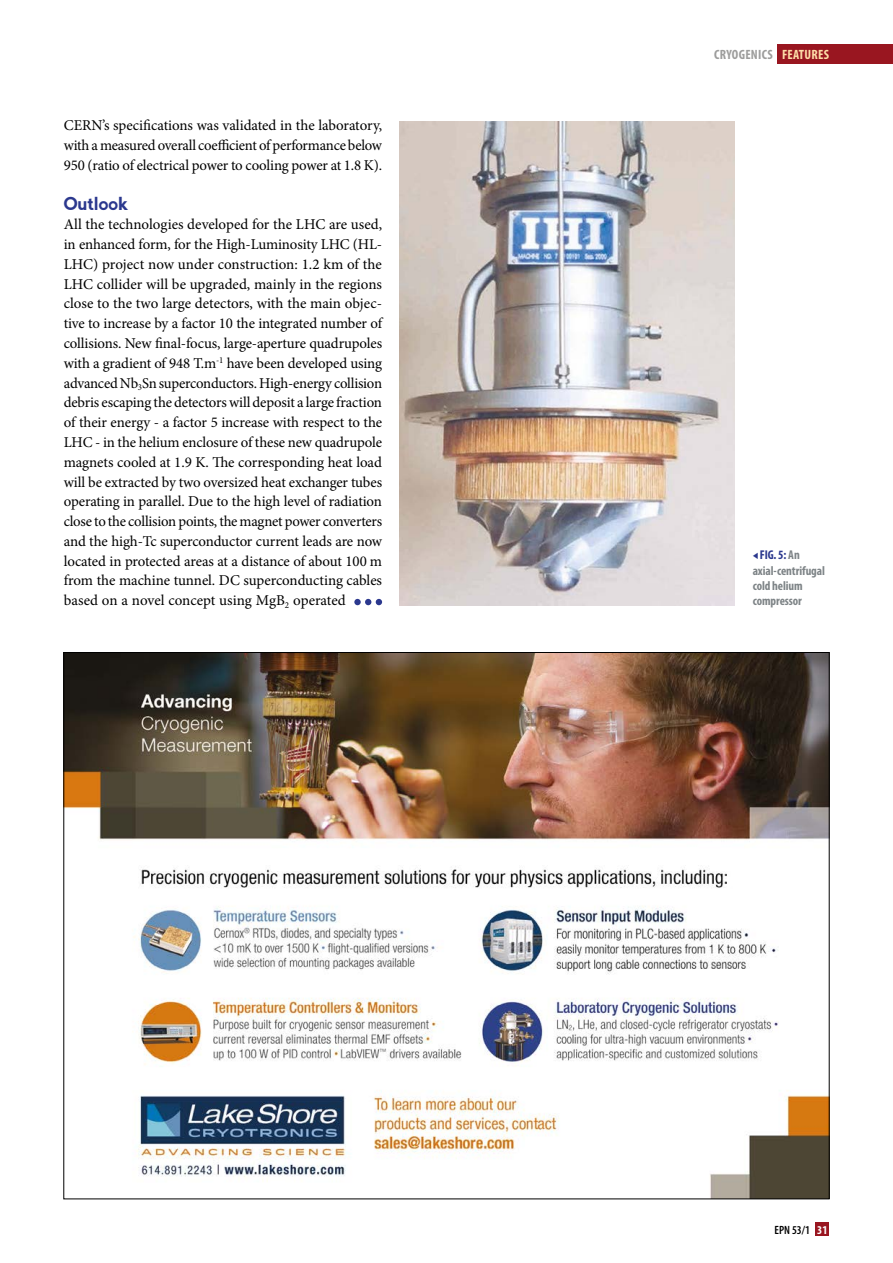
<style>
.page{position:relative;width:893px;height:1263px;background:#fff}
.page>*{position:absolute;margin:0;border:0;box-sizing:border-box;transform-origin:0 0}
.t1{font:700 18px "nevis";letter-spacing:-.015em;color:#2b388e}
.t2{font:15px/19.8px "Minion Pro";letter-spacing:-.01em;color:#000;text-align:justify}
.t3{font:700 condensed 13.5px "Myriad Pro";letter-spacing:.02em;color:#9d9d9c}
.t4{font:700 condensed 12.75px/15.3px "Myriad Pro";letter-spacing:-.005em;color:#7d8386}
.t5{font:600 condensed 12px "Myriad Pro";color:#000}
.s1{color:#fedea9}
.s2{font-family:"Mathematical Pi Six";font-weight:400;font-stretch:normal;font-size:8.7px;color:#2b388e}
.s3{color:#2b388e}
.s4{font-weight:700;color:#fff}
</style>
<div class="page">
<div style="left:816px;top:1222px;width:13px;height:14px;background:#991620"></div>
<div style="left:777px;top:45px;width:116px;height:19px;background:#991620"></div>
<img style="left:399px;top:122px;width:335px;height:483px">
<img style="left:65px;top:654px;width:762px;height:543px">
<div style="left:354px;top:599px;width:7px;height:6px;background:#2b388e;border-radius:50%"></div>
<svg style="left:365px;top:599px;width:17px;height:6px"></svg>
<p class="t2" style="left:64px;top:116px;width:320px">CERN’s specifications was validated in the laboratory, with a measured overall coefficient of performance below 950 (ratio of electrical power to cooling power at 1.8 K).</p>
<p class="t1" style="left:64px;top:193px;width:66px">Outlook</p>
<p class="t2" style="left:64px;top:215px;width:320px">All the technologies developed for the LHC are used, in enhanced form, for the High-Luminosity LHC (HL-LHC) project now under construction: 1.2 km of the LHC collider will be upgraded, mainly in the regions close to the two large detectors, with the main objec&shy;tive to increase by a factor 10 the integrated number of collisions. New final-focus, large-aperture quadrupoles with a gradient of 948 T.m<sup>-1</sup> have been developed using advanced Nb<sub>3</sub>Sn superconductors. High-energy collision debris escaping the detectors will deposit a large fraction of their energy - a factor 5 increase with respect to the LHC - in the helium enclosure of these new quadrupole magnets cooled at 1.9 K. The corresponding heat load will be extracted by two oversized heat exchanger tubes operating in parallel. Due to the high level of radiation close to the collision points, the magnet power converters and the high-Tc superconductor current leads are now located in protected areas at a distance of about 100 m from the machine tunnel. DC superconducting cables based on a novel concept using MgB<sub>2</sub> operated</p>
<p class="t3" style="left:714px;top:47px;width:116px">CRYOGENICS <span class="s1">FEATURES</span></p>
<p class="t4" style="left:753px;top:548px;width:74px"><span class="s2">b</span> <span class="s3">FIG. 5:</span> An axial-centrifugal cold helium compressor</p>
<p class="t5" style="left:774px;top:1223px;width:54px">EPN 53/1 <span class="s4">31</span></p>
</div>
